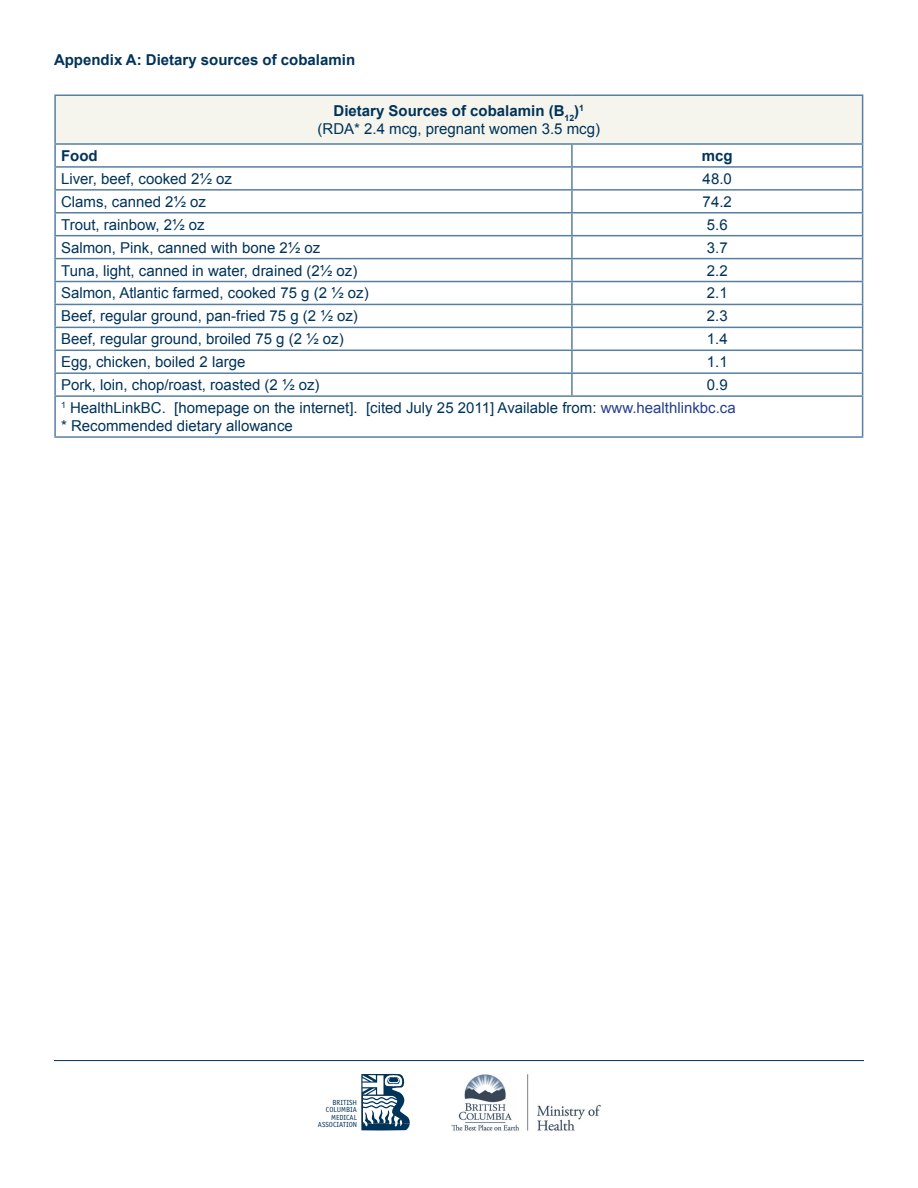
<style>
.page{position:relative;width:918px;height:1188px;background:#fff}
.page>*{position:absolute;margin:0;border:0;box-sizing:border-box;transform-origin:0 0}
.References{font:15px "Arial";color:#00335a}
.References-2{font:700 15px "Arial";color:#00335a}
.t1{font:7.35px/7.4px "Officina Sans";color:#00335a;text-align:right}
.s1{color:#253f8e}
</style>
<div class="page">
<div style="left:55px;top:95px;width:808px;height:49px;background:#f5f5ed"></div>
<svg style="left:56px;top:145px;width:806px;height:291px"></svg>
<hr style="left:54px;top:94px;width:518px;height:2px;background:#577fa2">
<hr style="left:54px;top:96px;width:2px;height:47px;background:#577fa2">
<hr style="left:572px;top:94px;width:291px;height:2px;background:#577fa2">
<hr style="left:862px;top:96px;width:1px;height:47px;background:#577fa2">
<hr style="left:54px;top:143px;width:518px;height:2px;background:#577fa2">
<hr style="left:54px;top:145px;width:2px;height:21px;background:#577fa2">
<hr style="left:572px;top:143px;width:291px;height:2px;background:#577fa2">
<hr style="left:571px;top:145px;width:2px;height:21px;background:#577fa2">
<hr style="left:54px;top:166px;width:518px;height:2px;background:#577fa2">
<hr style="left:54px;top:168px;width:2px;height:21px;background:#577fa2">
<hr style="left:572px;top:166px;width:291px;height:2px;background:#577fa2">
<hr style="left:571px;top:168px;width:2px;height:21px;background:#577fa2">
<hr style="left:54px;top:189px;width:518px;height:2px;background:#577fa2">
<hr style="left:54px;top:191px;width:2px;height:21px;background:#577fa2">
<hr style="left:572px;top:189px;width:291px;height:2px;background:#577fa2">
<hr style="left:571px;top:191px;width:2px;height:21px;background:#577fa2">
<hr style="left:54px;top:212px;width:518px;height:2px;background:#577fa2">
<hr style="left:54px;top:214px;width:2px;height:21px;background:#577fa2">
<hr style="left:572px;top:212px;width:291px;height:2px;background:#577fa2">
<hr style="left:571px;top:214px;width:2px;height:21px;background:#577fa2">
<hr style="left:54px;top:235px;width:518px;height:1px;background:#577fa2">
<hr style="left:54px;top:236px;width:2px;height:22px;background:#577fa2">
<hr style="left:572px;top:235px;width:291px;height:1px;background:#577fa2">
<hr style="left:571px;top:236px;width:2px;height:22px;background:#577fa2">
<hr style="left:54px;top:258px;width:518px;height:1px;background:#577fa2">
<hr style="left:54px;top:259px;width:2px;height:22px;background:#577fa2">
<hr style="left:572px;top:258px;width:291px;height:1px;background:#577fa2">
<hr style="left:571px;top:259px;width:2px;height:22px;background:#577fa2">
<hr style="left:54px;top:281px;width:518px;height:1px;background:#577fa2">
<hr style="left:54px;top:282px;width:2px;height:22px;background:#577fa2">
<hr style="left:572px;top:281px;width:291px;height:1px;background:#577fa2">
<hr style="left:571px;top:282px;width:2px;height:22px;background:#577fa2">
<hr style="left:54px;top:304px;width:518px;height:1px;background:#577fa2">
<hr style="left:54px;top:305px;width:2px;height:22px;background:#577fa2">
<hr style="left:572px;top:304px;width:291px;height:1px;background:#577fa2">
<hr style="left:571px;top:305px;width:2px;height:22px;background:#577fa2">
<hr style="left:54px;top:327px;width:518px;height:1px;background:#577fa2">
<hr style="left:54px;top:328px;width:2px;height:22px;background:#577fa2">
<hr style="left:572px;top:327px;width:291px;height:1px;background:#577fa2">
<hr style="left:571px;top:328px;width:2px;height:22px;background:#577fa2">
<hr style="left:54px;top:350px;width:518px;height:1px;background:#577fa2">
<hr style="left:54px;top:351px;width:2px;height:21px;background:#577fa2">
<hr style="left:572px;top:350px;width:291px;height:1px;background:#577fa2">
<hr style="left:571px;top:351px;width:2px;height:21px;background:#577fa2">
<hr style="left:54px;top:372px;width:518px;height:2px;background:#577fa2">
<hr style="left:54px;top:374px;width:2px;height:21px;background:#577fa2">
<hr style="left:572px;top:372px;width:291px;height:2px;background:#577fa2">
<hr style="left:571px;top:374px;width:2px;height:21px;background:#577fa2">
<svg style="left:862px;top:145px;width:1px;height:250px"></svg>
<hr style="left:54px;top:395px;width:518px;height:2px;background:#577fa2">
<hr style="left:54px;top:397px;width:2px;height:39px;background:#577fa2">
<hr style="left:572px;top:395px;width:291px;height:2px;background:#577fa2">
<hr style="left:862px;top:397px;width:1px;height:39px;background:#577fa2">
<hr style="left:54px;top:436px;width:518px;height:2px;background:#577fa2">
<hr style="left:572px;top:436px;width:291px;height:2px;background:#577fa2">
<hr style="left:54px;top:1060px;width:810px;height:1px;background:#00335a">
<svg style="left:361px;top:1074px;width:49px;height:56px"></svg>
<img style="left:451px;top:1074px;width:150px;height:57px">
<p class="References-2" style="left:54px;top:50px;width:303px">Appendix A: Dietary sources of cobalamin</p>
<p class="References-2" style="left:334px;top:101px;width:252px">Dietary Sources of cobalamin (B<sub>12</sub>)<sup>1</sup></p>
<p class="References" style="left:318px;top:119px;width:284px">(RDA* 2.4 mcg, pregnant women 3.5 mcg)</p>
<p class="References-2" style="left:61px;top:146px;width:38px">Food</p>
<p class="References-2" style="left:702px;top:146px;width:32px">mcg</p>
<p class="References" style="left:61px;top:169px;width:172px">Liver, beef, cooked 2½ oz</p>
<p class="References" style="left:703px;top:169px;width:31px">48.0</p>
<p class="References" style="left:61px;top:192px;width:147px">Clams, canned 2½ oz</p>
<p class="References" style="left:703px;top:192px;width:31px">74.2</p>
<p class="References" style="left:61px;top:215px;width:145px">Trout, rainbow, 2½ oz</p>
<p class="References" style="left:707px;top:215px;width:22px">5.6</p>
<p class="References" style="left:61px;top:238px;width:261px">Salmon, Pink, canned with bone 2½ oz</p>
<p class="References" style="left:707px;top:238px;width:22px">3.7</p>
<p class="References" style="left:61px;top:260px;width:298px">Tuna, light, canned in water, drained (2½ oz)</p>
<p class="References" style="left:707px;top:260px;width:22px">2.2</p>
<p class="References" style="left:61px;top:283px;width:309px">Salmon, Atlantic farmed, cooked 75 g (2 ½ oz)</p>
<p class="References" style="left:707px;top:283px;width:22px">2.1</p>
<p class="References" style="left:61px;top:306px;width:298px">Beef, regular ground, pan-fried 75 g (2 ½ oz)</p>
<p class="References" style="left:707px;top:306px;width:22px">2.3</p>
<p class="References" style="left:61px;top:329px;width:284px">Beef, regular ground, broiled 75 g (2 ½ oz)</p>
<p class="References" style="left:707px;top:329px;width:22px">1.4</p>
<p class="References" style="left:61px;top:352px;width:186px">Egg, chicken, boiled 2 large</p>
<p class="References" style="left:707px;top:352px;width:22px">1.1</p>
<p class="References" style="left:61px;top:375px;width:260px">Pork, loin, chop/roast, roasted (2 ½ oz)</p>
<p class="References" style="left:707px;top:375px;width:22px">0.9</p>
<p class="References" style="left:61px;top:398px;width:676px"><sup>1</sup> HealthLinkBC. [homepage on the internet]. [cited July 25 2011] Available from: <span class="s1">www.healthlinkbc.ca</span></p>
<p class="References" style="left:61px;top:416px;width:233px">* Recommended dietary allowance</p>
<p class="t1" style="left:318px;top:1099px;width:41px">BRITISH<br>COLUMBIA<br>MEDICAL<br>ASSOCIATION</p>
</div>
